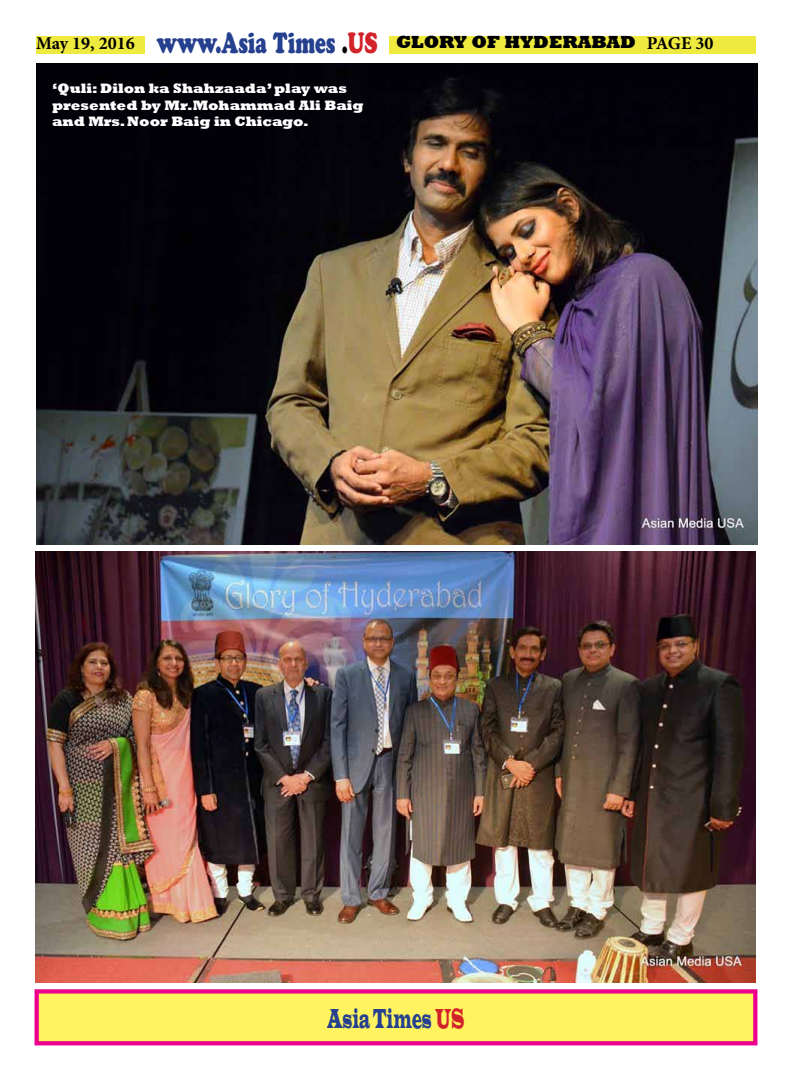
<style>
.page{position:relative;width:792px;height:1080px;background:#fff}
.page>*{position:absolute;margin:0;border:0;box-sizing:border-box;transform-origin:0 0}
.t1{font:29.1px "Cooper Black Std";color:#25408f;scale:.67 1}
.t2{font:28.2px "Latin Wide";color:#25408f;scale:.39 1}
.t3{font:800 18px "Rockwell";color:#000}
.t4{font:800 14px/16.8px "Rockwell";color:#fff}
.s1{font-family:"Minion Pro";font-weight:700;font-size:18px;color:#000}
.s2{color:#000}
.s3{color:#d2232a}
.s4{font-family:"Minion Pro";font-weight:700}
</style>
<div class="page">
<div style="left:36px;top:36px;width:720px;height:18px;background:#efea40"></div>
<div style="left:145px;top:36px;width:244px;height:18px;background:#fff"></div>
<img style="left:36px;top:552px;width:719px;height:430px">
<img style="left:36px;top:63px;width:721px;height:482px">
<div style="left:37px;top:991px;width:718px;height:52px;background:#fff45f"></div>
<div style="left:35px;top:989px;width:722px;height:56px;border:4px solid #ec008c"></div>
<h1 class="t1" style="left:36px;top:25px;width:511px"><span class="s1">May 19, 2016</span> www.Asia Times <span class="s2">.</span><span class="s3">US</span></h1>
<p class="t3" style="left:396px;top:32px;width:319px">GLORY OF HYDERABAD <span class="s4">PAGE 30</span></p>
<p class="t4" style="left:52px;top:80px;width:313px">‘Quli: Dilon ka Shahzaada’ play was presented by Mr.Mohammad Ali Baig and Mrs. Noor Baig in Chicago.</p>
<h2 class="t2" style="left:327px;top:1001px;width:353px">Asia Times <span class="s3">US</span></h2>
</div>
